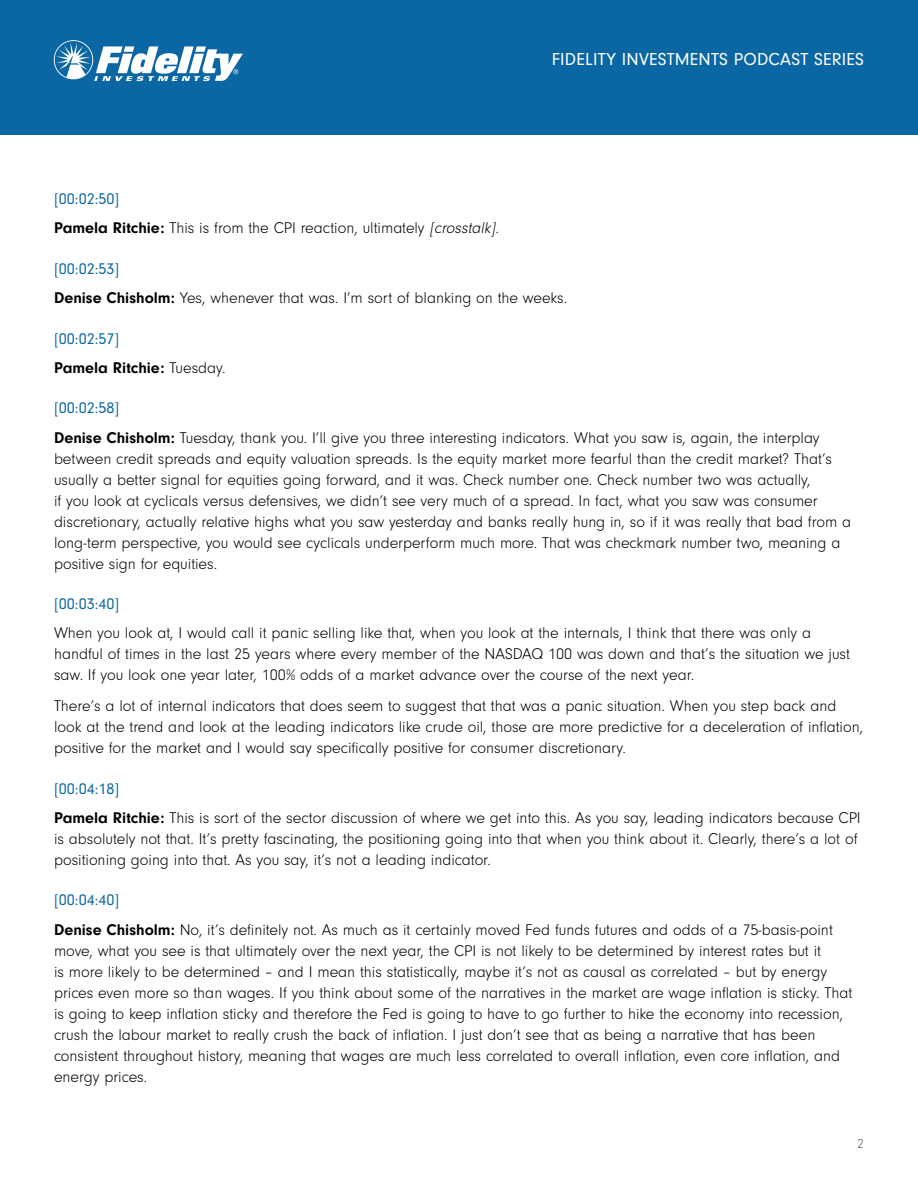
<style>
.page{position:relative;width:918px;height:1188px;background:#fff}
.page>*{position:absolute;margin:0;border:0;box-sizing:border-box;transform-origin:0 0}
.t1{font:18px "Neuzeit Gro";letter-spacing:.01em;color:#fff}
.t2{font:300 16.2px/21px "Neuzeit Gro";color:#000}
.t3{font:700 16.2px/29.2px "Neuzeit Gro";color:#000}
.t4{font:16.2px "Neuzeit Gro";color:#0b67a3}
.t5{font:300 13.5px "Neuzeit Gro";color:#58595b}
.s1{font-weight:400;color:#0b67a3}
.s2{font-weight:700}
.s3{font-style:italic}
.s4{font-weight:300}
</style>
<div class="page">
<div style="left:0;top:0;width:918px;height:135px;background:#0b67a3"></div>
<svg style="left:54px;top:40px;width:189px;height:41px"></svg>
<p class="t1" style="left:552px;top:49px;width:314px">FIDELITY INVESTMENTS PODCAST SERIES</p>
<p class="t2" style="left:54px;top:185px;width:450px;line-height:29.2px"><span class="s1">[00:02:50]<br></span><span class="s2">Pamela Ritchie:</span> This is from the CPI reaction, ultimately <span class="s3">[crosstalk].</span></p>
<p class="t2" style="left:54px;top:254px;width:515px;line-height:29.2px"><span class="s1">[00:02:53]<br></span><span class="s2">Denise Chisholm:</span> Yes, whenever that was. I’m sort of blanking on the weeks.</p>
<p class="t3" style="left:54px;top:324px;width:173px"><span class="s1">[00:02:57]<br></span>Pamela Ritchie: <span class="s4">Tuesday.</span></p>
<p class="t2" style="left:54px;top:394px;width:767px;line-height:29.2px"><span class="s1">[00:02:58]<br></span><span class="s2">Denise Chisholm:</span> Tuesday, thank you. I’ll give you three interesting indicators. What you saw is, again, the interplay</p>
<p class="t2" style="left:54px;top:448px;width:799px">between credit spreads and equity valuation spreads. Is the equity market more fearful than the credit market? That’s usually a better signal for equities going forward, and it was. Check number one. Check number two was actually,<br>if you look at cyclicals versus defensives, we didn’t see very much of a spread. In fact, what you saw was consumer discretionary, actually relative highs what you saw yesterday and banks really hung in, so if it was really that bad from a long-term perspective, you would see cyclicals underperform much more. That was checkmark number two, meaning a positive sign for equities.</p>
<p class="t4" style="left:54px;top:595px;width:67px">[00:03:40]</p>
<p class="t2" style="left:54px;top:623px;width:798px">When you look at, I would call it panic selling like that, when you look at the internals, I think that there was only a handful of times in the last 25 years where every member of the NASDAQ 100 was down and that’s the situation we just saw. If you look one year later, 100% odds of a market advance over the course of the next year.</p>
<p class="t2" style="left:54px;top:696px;width:811px">There’s a lot of internal indicators that does seem to suggest that that was a panic situation. When you step back and look at the trend and look at the leading indicators like crude oil, those are more predictive for a deceleration of inflation, positive for the market and I would say specifically positive for consumer discretionary.</p>
<p class="t2" style="left:54px;top:774px;width:808px;line-height:29.2px"><span class="s1">[00:04:18]<br></span><span class="s2">Pamela Ritchie:</span> This is sort of the sector discussion of where we get into this. As you say, leading indicators because CPI</p>
<p class="t2" style="left:54px;top:828px;width:805px">is absolutely not that. It’s pretty fascinating, the positioning going into that when you think about it. Clearly, there’s a lot of positioning going into that. As you say, it’s not a leading indicator.</p>
<p class="t2" style="left:54px;top:886px;width:780px;line-height:29.2px"><span class="s1">[00:04:40]<br></span><span class="s2">Denise Chisholm:</span> No, it’s definitely not. As much as it certainly moved Fed funds futures and odds of a 75-basis-point</p>
<p class="t2" style="left:54px;top:940px;width:800px">move, what you see is that ultimately over the next year, the CPI is not likely to be determined by interest rates but it<br>is more likely to be determined – and I mean this statistically, maybe it’s not as causal as correlated – but by energy prices even more so than wages. If you think about some of the narratives in the market are wage inflation is sticky. That is going to keep inflation sticky and therefore the Fed is going to have to go further to hike the economy into recession, crush the labour market to really crush the back of inflation. I just don’t see that as being a narrative that has been consistent throughout history, meaning that wages are much less correlated to overall inflation, even core inflation, and energy prices.</p>
<p class="t5" style="left:857px;top:1137px;width:8px">2</p>
</div>
